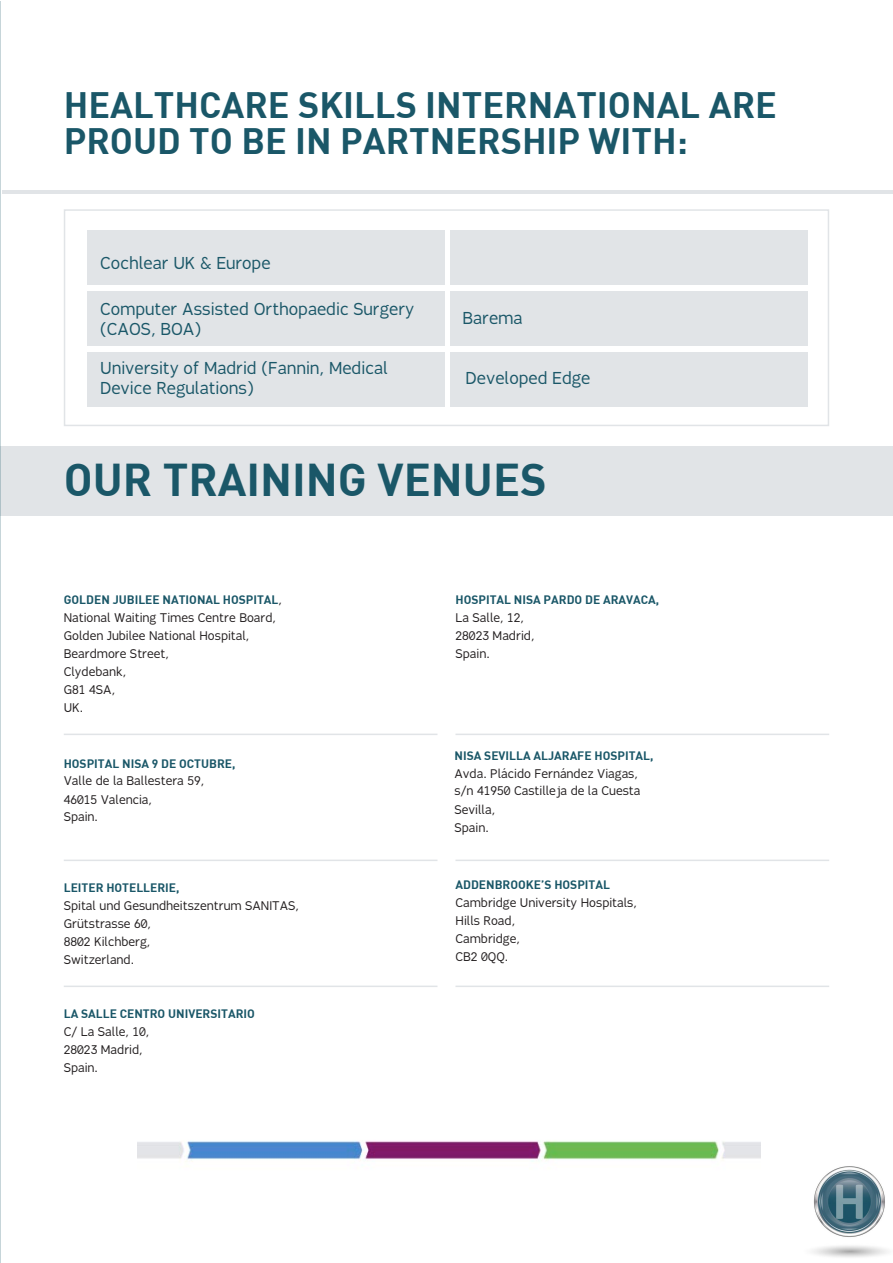
<style>
.page{position:relative;width:893px;height:1263px;background:#fff}
.page>*{position:absolute;margin:0;border:0;box-sizing:border-box;transform-origin:0 0}
.t1{font:45px "DIN Bold";color:#1a5768}
.t2{font:36px/36px "DIN Bold";color:#1a5768}
.t3{font:16.5px/19.8px "Fabrica";color:#1a5768}
.t4{font:12px/18px "Fabrica";color:#231f20}
.t5{font:12px "DIN Bold";color:#1a5768}
.s1{font-family:"Fabrica";color:#231f20}
</style>
<div class="page">
<div style="left:0;top:447px;width:892px;height:69px;background:#e1e4e7"></div>
<img style="left:0;top:1px;width:1px;height:1262px">
<hr style="left:3px;top:190px;width:889px;height:3px;background:#e1e4e7">
<div style="left:87px;top:230px;width:358px;height:55px;background:#e1e4e7"></div>
<div style="left:450px;top:230px;width:357px;height:55px;background:#e1e4e7"></div>
<div style="left:87px;top:291px;width:358px;height:55px;background:#e1e4e7"></div>
<div style="left:450px;top:291px;width:357px;height:55px;background:#e1e4e7"></div>
<div style="left:87px;top:352px;width:358px;height:54px;background:#e1e4e7"></div>
<div style="left:450px;top:352px;width:357px;height:54px;background:#e1e4e7"></div>
<div style="left:64px;top:209px;width:765px;height:217px;border:2px solid #e1e4e7"></div>
<hr style="left:64px;top:734px;width:373px;height:1px;background:#e1e4e7">
<hr style="left:64px;top:859px;width:373px;height:2px;background:#e1e4e7">
<hr style="left:64px;top:985px;width:373px;height:2px;background:#e1e4e7">
<hr style="left:455px;top:734px;width:374px;height:1px;background:#e1e4e7">
<hr style="left:455px;top:859px;width:374px;height:2px;background:#e1e4e7">
<hr style="left:455px;top:985px;width:374px;height:2px;background:#e1e4e7">
<img style="left:138px;top:1141px;width:622px;height:21px">
<img style="left:812px;top:1166px;width:75px;height:91px">
<h2 class="t2" style="left:64px;top:85px;width:715px">HEALTHCARE SKILLS INTERNATIONAL ARE<br>PROUD TO BE IN PARTNERSHIP WITH:</h2>
<h3 class="t3" style="left:100px;top:252px;width:172px">Cochlear UK &amp; Europe</h3>
<h3 class="t3" style="left:100px;top:299px;width:316px">Computer Assisted Orthopaedic Surgery (CAOS, BOA)</h3>
<h3 class="t3" style="left:100px;top:358px;width:289px">University of Madrid (Fannin, Medical<br>Device Regulations)</h3>
<h3 class="t3" style="left:463px;top:307px;width:62px">Barema</h3>
<h3 class="t3" style="left:466px;top:368px;width:126px">Developed Edge</h3>
<h1 class="t1" style="left:64px;top:450px;width:485px">OUR TRAINING VENUES</h1>
<p class="t5" style="left:64px;top:592px;width:220px">GOLDEN JUBILEE NATIONAL HOSPITAL<span class="s1">,</span></p>
<p class="t4" style="left:64px;top:608px;width:214px">National Waiting Times Centre Board,<br>Golden Jubilee National Hospital,<br>Beardmore Street,<br>Clydebank,<br>G81 4SA,<br>UK.</p>
<p class="t5" style="left:64px;top:755px;width:173px">HOSPITAL NISA 9 DE OCTUBRE,</p>
<p class="t4" style="left:64px;top:771px;width:142px">Valle de la Ballestera 59,<br>46015 Valencia,<br>Spain.</p>
<p class="t5" style="left:64px;top:880px;width:117px">LEITER HOTELLERIE,</p>
<p class="t4" style="left:64px;top:896px;width:237px">Spital und Gesundheitszentrum SANITAS,<br>Grütstrasse 60,<br>8802 Kilchberg,<br>Switzerland.</p>
<p class="t5" style="left:64px;top:1006px;width:193px">LA SALLE CENTRO UNIVERSITARIO</p>
<p class="t4" style="left:64px;top:1022px;width:87px">C/ La Salle, 10,<br>28023 Madrid,<br>Spain.</p>
<p class="t5" style="left:455px;top:592px;width:205px">HOSPITAL NISA PARDO DE ARAVACA,</p>
<p class="t4" style="left:455px;top:608px;width:80px">La Salle, 12,<br>28023 Madrid,<br>Spain.</p>
<p class="t5" style="left:454px;top:748px;width:200px">NISA SEVILLA ALJARAFE HOSPITAL,</p>
<p class="t4" style="left:454px;top:764px;width:187px">Avda. Plácido Fernández Viagas, s/n 41950 Castilleja de la Cuesta<br>Sevilla,<br>Spain.</p>
<p class="t5" style="left:455px;top:877px;width:156px">ADDENBROOKE’S HOSPITAL</p>
<p class="t4" style="left:455px;top:893px;width:183px">Cambridge University Hospitals,<br>Hills Road,<br>Cambridge,<br>CB2 0QQ.</p>
</div>
